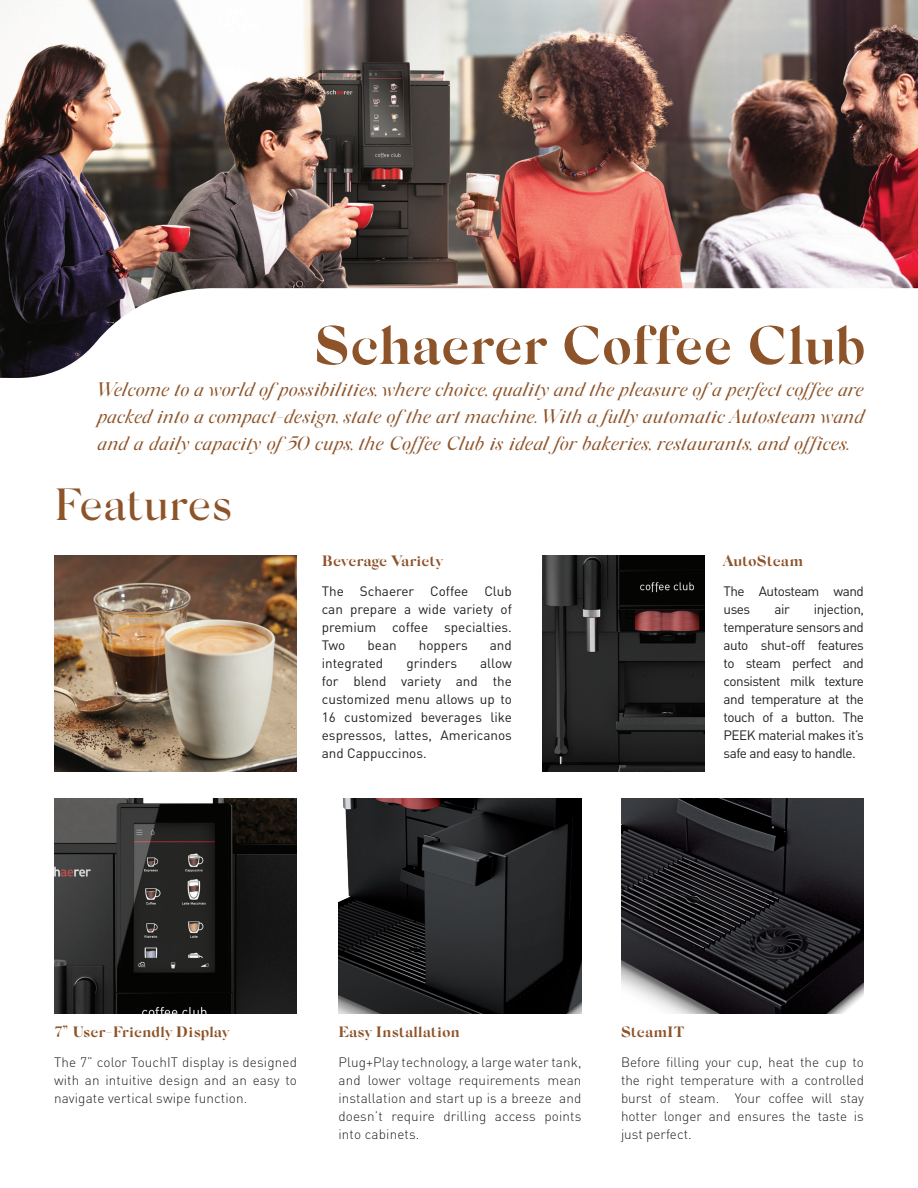
<style>
.page{position:relative;width:918px;height:1188px;background:#fff}
.page>*{position:absolute;margin:0;border:0;box-sizing:border-box;transform-origin:0 0}
.t1{font:700 54px "Silk Serif";color:#8d5329}
.t2{font:500 45px "Silk Serif";letter-spacing:.01em;color:#8d5329}
.t3{font:italic 19.5px/27px "Silk Serif";letter-spacing:-.005em;color:#8d5329;text-align:justify}
.t4{font:700 15px "Silk Serif";letter-spacing:.01em;color:#8d5329}
.t5{font:13.5px/18px "DIN Pro";color:#231f20;text-align:justify}
.t6{font:300 13.5px/18px "DIN Pro";letter-spacing:.01em;color:#231f20;text-align:justify}
.t7{font:13.5px/18px "DIN Pro";letter-spacing:-.035em;color:#231f20}
</style>
<div class="page">
<img style="left:0;top:0;width:918px;height:378px">
<img style="left:54px;top:798px;width:243px;height:216px">
<img style="left:338px;top:798px;width:243px;height:216px">
<img style="left:621px;top:798px;width:243px;height:216px">
<img style="left:542px;top:555px;width:162px;height:216px">
<img style="left:54px;top:555px;width:243px;height:216px">
<h1 class="t1" style="left:314px;top:314px;width:553px">Schaerer Coffee Club</h1>
<p class="t3" style="left:97px;top:377px;width:768px">Welcome to a world ofpossibilities, where choice, quality and the pleasure ofa perfect coffee are packed into a compact-design, state ofthe art machine. With a fully automatic Autosteam wand and a daily capacity of50 cups, the Coffee Club is ideal for bakeries, restaurants, and offices.</p>
<h2 class="t2" style="left:54px;top:478px;width:179px">Features</h2>
<p class="t4" style="left:322px;top:552px;width:122px">Beverage Variety</p>
<p class="t5" style="left:322px;top:581px;width:192px">The Schaerer Coffee Club can prepare a wide variety of premium coffee specialties.<br>Two</p>
<p class="t5" style="left:368px;top:635px;width:31px">bean</p>
<p class="t5" style="left:419px;top:635px;width:50px">hoppers</p>
<p class="t5" style="left:490px;top:635px;width:24px">and</p>
<p class="t5" style="left:322px;top:653px;width:63px">integrated</p>
<p class="t5" style="left:406px;top:653px;width:52px">grinders</p>
<p class="t5" style="left:322px;top:653px;width:192px;text-indent:158px">allow for blend variety and the customized menu allows up to 16 customized beverages like espressos, lattes, Americanos and Cappuccinos.</p>
<p class="t4" style="left:724px;top:552px;width:81px">AutoSteam</p>
<p class="t7" style="left:724px;top:581px;width:142px">The Autosteam wand uses</p>
<p class="t5" style="left:724px;top:599px;width:142px;text-indent:90px">injection, temperature sensors and auto shut-off features to steam perfect and consistent milk texture and temperature at the touch of a button. The PEEK material makes it’s safe and easy to handle.</p>
<p class="t5" style="left:774px;top:599px;width:17px">air</p>
<p class="t4" style="left:54px;top:1023px;width:177px">7” User-Friendly Display</p>
<p class="t6" style="left:54px;top:1052px;width:245px">The 7” color TouchIT display is designed with an intuitive design and an easy to navigate vertical swipe function.</p>
<p class="t4" style="left:338px;top:1023px;width:123px">Easy Installation</p>
<p class="t6" style="left:338px;top:1052px;width:245px">Plug+Play technology, a large water tank, and lower voltage requirements mean installation and start up is a breeze and doesn’t require drilling access points into cabinets.</p>
<p class="t4" style="left:621px;top:1023px;width:65px">SteamIT</p>
<p class="t6" style="left:621px;top:1052px;width:245px">Before filling your cup, heat the cup to the right temperature with a controlled burst of steam. Your coffee will stay hotter longer and ensures the taste is just perfect.</p>
</div>
